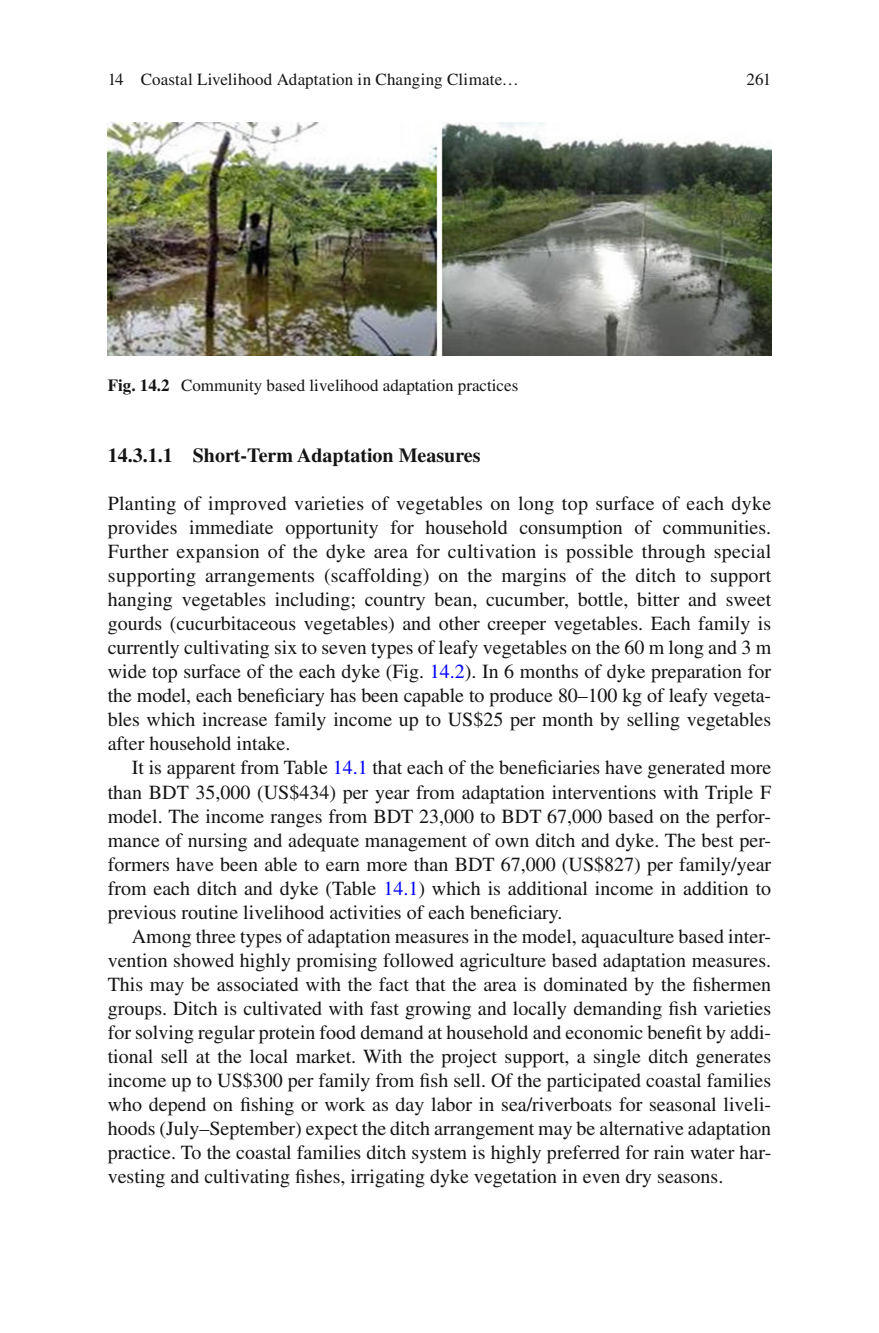
<style>
.page{position:relative;width:879px;height:1333px;background:#fff}
.page>*{position:absolute;margin:0;border:0;box-sizing:border-box;transform-origin:0 0}
.t1{font:20px/24px "Times";color:#131413;text-align:justify}
.t2{font:700 20px "Times";color:#131413}
.t3{font:17px "Times";color:#131413}
.s1{font-weight:700}
.s2{color:#00f}
</style>
<div class="page">
<img style="left:108px;top:122px;width:663px;height:233px">
<p class="t3" style="left:108px;top:73px;width:413px">14 Coastal Livelihood Adaptation in Changing Climate…</p>
<p class="t3" style="left:108px;top:379px;width:412px"><span class="s1">Fig. 14.2</span> Community based livelihood adaptation practices</p>
<p class="t3" style="left:746px;top:73px;width:26px">261</p>
<p class="t2" style="left:108px;top:448px;width:374px">14.3.1.1 Short-Term Adaptation Measures</p>
<p class="t1" style="left:108px;top:493px;width:665px">Planting of improved varieties of vegetables on long top surface of each dyke provides immediate opportunity for household consumption of communities.<br>Further expansion of the dyke area for cultivation is possible through special supporting arrangements (scaffolding) on the margins of the ditch to support hanging vegetables including; country bean, cucumber, bottle, bitter and sweet gourds (cucurbitaceous vegetables) and other creeper vegetables. Each family is currently cultivating six to seven types of leafy vegetables on the 60 m long and 3 m wide top surface of the each dyke (Fig. <span class="s2">14.2</span> ). In 6 months of dyke preparation for the model, each beneficiary has been capable to produce 80–100 kg of leafy vegeta&shy;bles which increase family income up to US$25 per month by selling vegetables after household intake.</p>
<p class="t1" style="left:108px;top:757px;width:665px;text-indent:24px">It is apparent from Table <span class="s2">14.1</span> that each of the beneficiaries have generated more than BDT 35,000 (US$434) per year from adaptation interventions with Triple F model. The income ranges from BDT 23,000 to BDT 67,000 based on the perfor&shy;mance of nursing and adequate management of own ditch and dyke. The best per&shy;formers have been able to earn more than BDT 67,000 (US$827) per family/year from each ditch and dyke (Table <span class="s2">14.1</span> ) which is additional income in addition to previous routine livelihood activities of each beneficiary.</p>
<p class="t1" style="left:108px;top:925px;width:665px;text-indent:24px">Among three types of adaptation measures in the model, aquaculture based inter&shy;vention showed highly promising followed agriculture based adaptation measures.<br>This may be associated with the fact that the area is dominated by the fishermen groups. Ditch is cultivated with fast growing and locally demanding fish varieties for solving regular protein food demand at household and economic benefit by addi&shy;tional sell at the local market. With the project support, a single ditch generates income up to US$300 per family from fish sell. Of the participated coastal families who depend on fishing or work as day labor in sea/riverboats for seasonal liveli&shy;hoods (July–September) expect the ditch arrangement may be alternative adaptation practice. To the coastal families ditch system is highly preferred for rain water har&shy;vesting and cultivating fishes, irrigating dyke vegetation in even dry seasons.</p>
</div>
